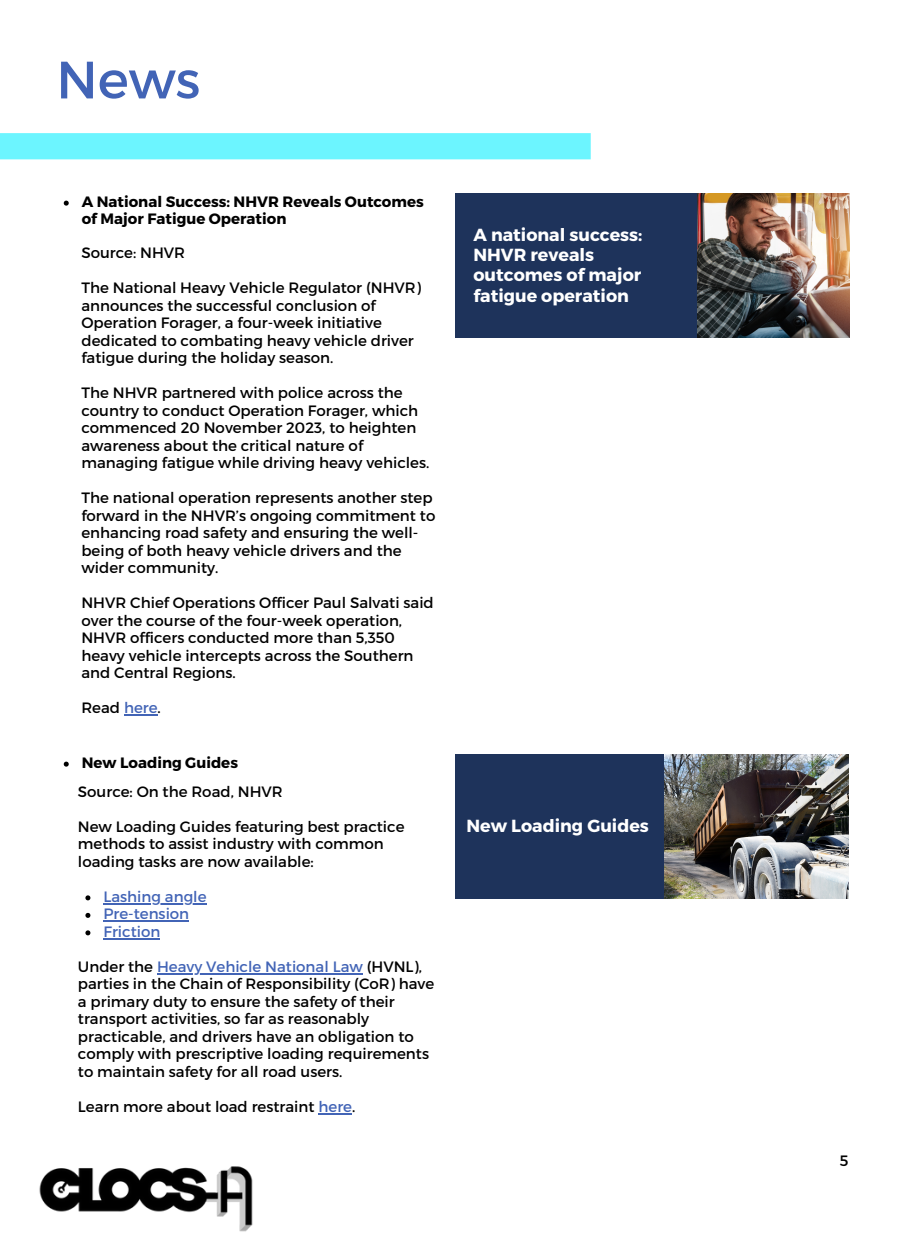
<style>
.page{position:relative;width:900px;height:1260px;background:#fff}
.page>*{position:absolute;margin:0;border:0;box-sizing:border-box;transform-origin:0 0}
.t1{font:52.5px "Montserrat";color:#4264b6}
.t2{font:700 17.5px/20.5px "Montserrat";color:#fff}
.t3{font:15px/17.5px "Montserrat";color:#000}
.t4{font:700 15px/17.5px "Montserrat";color:#000}
.t5{font:15px "Montserrat";color:#4264b6}
.s1{color:#4264b6}
.s2{color:#000}
</style>
<div class="page">
<img style="left:39px;top:1166px;width:214px;height:66px">
<div style="left:0;top:133px;width:591px;height:26px;background:#6cf5ff"></div>
<svg style="left:64px;top:201px;width:5px;height:5px"></svg>
<hr style="left:124px;top:715px;width:34px;height:1px;background:#4264b6">
<svg style="left:64px;top:762px;width:5px;height:5px"></svg>
<svg style="left:85px;top:895px;width:5px;height:5px"></svg>
<hr style="left:103px;top:903px;width:62px;height:1px;background:#4264b6">
<hr style="left:165px;top:903px;width:42px;height:1px;background:#4264b6">
<svg style="left:85px;top:913px;width:5px;height:5px"></svg>
<hr style="left:103px;top:920px;width:86px;height:2px;background:#4264b6">
<svg style="left:85px;top:930px;width:5px;height:5px"></svg>
<hr style="left:103px;top:938px;width:57px;height:1px;background:#4264b6">
<hr style="left:157px;top:973px;width:206px;height:1px;background:#4264b6">
<hr style="left:318px;top:1113px;width:34px;height:1px;background:#4264b6">
<div style="left:455px;top:193px;width:394px;height:145px;background:#1e335b"></div>
<img style="left:697px;top:193px;width:152px;height:145px">
<div style="left:455px;top:754px;width:394px;height:145px;background:#1e335b"></div>
<img style="left:665px;top:754px;width:183px;height:145px">
<p class="t1" style="left:56px;top:46px;width:146px">News</p>
<p class="t4" style="left:82px;top:192px;width:344px">A National Success: NHVR Reveals Outcomes of Major Fatigue Operation</p>
<p class="t3" style="left:81px;top:243px;width:105px">Source: NHVR</p>
<p class="t3" style="left:81px;top:278px;width:341px">The National Heavy Vehicle Regulator (NHVR) announces the successful conclusion of Operation Forager, a four-week initiative dedicated to combating heavy vehicle driver fatigue during the holiday season.</p>
<p class="t3" style="left:81px;top:383px;width:349px">The NHVR partnered with police across the country to conduct Operation Forager, which commenced 20 November 2023, to heighten awareness about the critical nature of managing fatigue while driving heavy vehicles.</p>
<p class="t3" style="left:81px;top:488px;width:355px">The national operation represents another step forward in the NHVR’s ongoing commitment to enhancing road safety and ensuring the well&shy;being of both heavy vehicle drivers and the wider community.</p>
<h2 class="t3" style="left:81px;top:593px;width:354px">NHVR Chief Operations Officer Paul Salvati said over the course of the four-week operation, NHVR officers conducted more than 5,350 heavy vehicle intercepts across the Southern and Central Regions.</h2>
<p class="t3" style="left:81px;top:698px;width:81px">Read <span class="s1">here</span>.</p>
<p class="t4" style="left:82px;top:753px;width:158px">New Loading Guides</p>
<p class="t3" style="left:78px;top:782px;width:206px">Source: On the Road, NHVR</p>
<p class="t3" style="left:78px;top:817px;width:328px">New Loading Guides featuring best practice methods to assist industry with common loading tasks are now available:</p>
<p class="t5" style="left:103px;top:887px;width:105px">Lashing angle</p>
<p class="t5" style="left:103px;top:904px;width:87px">Pre-tension</p>
<p class="t5" style="left:103px;top:922px;width:58px">Friction</p>
<p class="t5" style="left:78px;top:957px;width:346px"><span class="s2">Under the</span> Heavy Vehicle National Law <span class="s2">(HVNL),</span></p>
<p class="t3" style="left:78px;top:974px;width:358px">parties in the Chain of Responsibility (CoR) have a primary duty to ensure the safety of their transport activities, so far as reasonably practicable, and drivers have an obligation to comply with prescriptive loading requirements to maintain safety for all road users.</p>
<p class="t3" style="left:78px;top:1097px;width:279px">Learn more about load restraint <span class="s1">here</span>.</p>
<p class="t2" style="left:473px;top:223px;width:170px">A national success:<br>NHVR reveals outcomes of major fatigue operation</p>
<p class="t2" style="left:467px;top:815px;width:184px">New Loading Guides</p>
<p class="t3" style="left:840px;top:1151px;width:10px">5</p>
</div>
